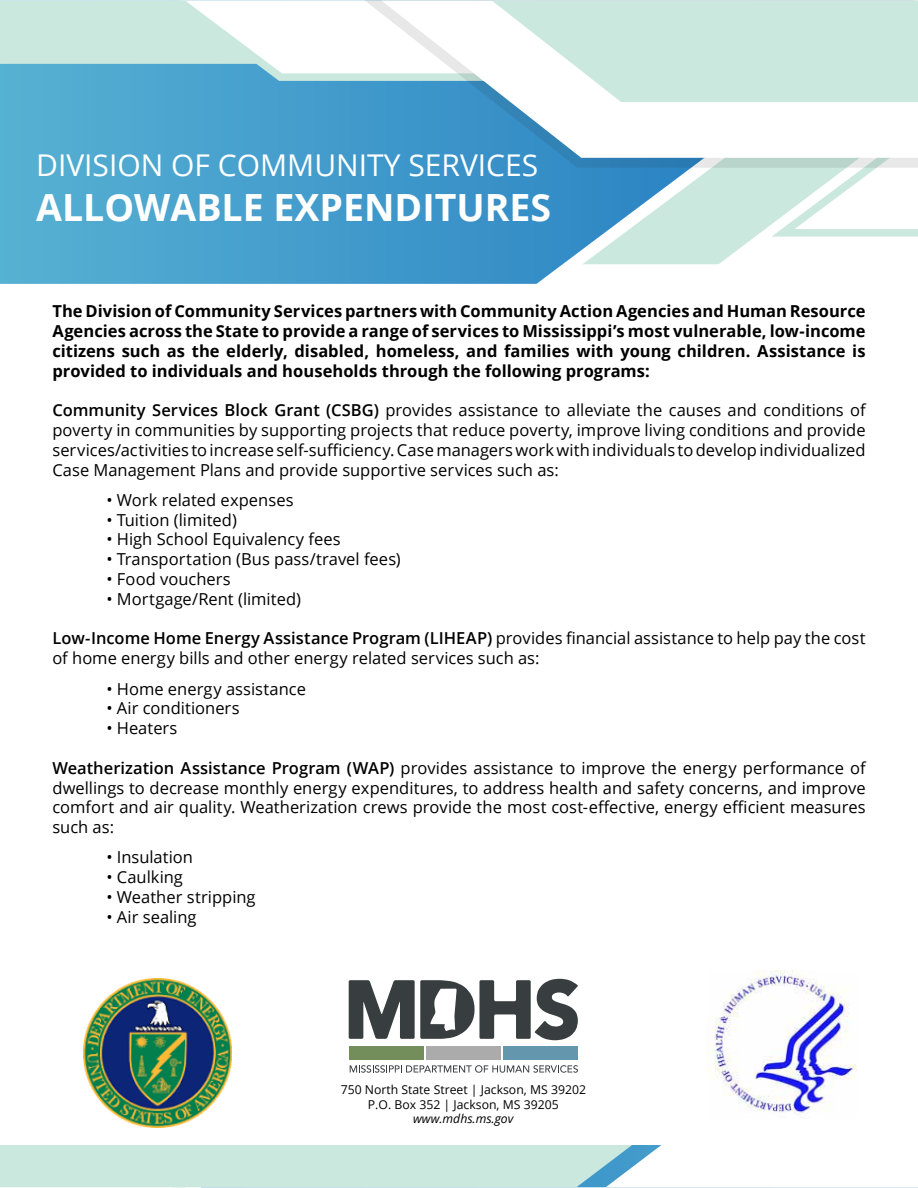
<style>
.page{position:relative;width:918px;height:1188px;background:#fff}
.page>*{position:absolute;margin:0;border:0;box-sizing:border-box;transform-origin:0 0}
.t1{font:700 37.5px "Open Sans";color:#fff}
.t2{font:30px "Open Sans";color:#fff}
.t3{font:16.5px/19.8px "Open Sans";color:#000;text-align:justify}
.t4{font:700 16.5px/19.8px "Open Sans";color:#000;text-align:justify}
.t5{font:12.3px/14.7px "Open Sans";color:#000;text-align:center}
.t6{font:italic 12.3px "Open Sans";color:#000}
.s1{font-weight:600}
</style>
<div class="page">
<svg style="left:0;top:64px;width:719px;height:220px;background:#4da4ce"></svg>
<div style="left:0;top:1px;width:172px;height:63px;background:#cbe8de"></div>
<div style="left:0;top:1145px;width:606px;height:42px;background:#cbe8de"></div>
<svg style="left:606px;top:1145px;width:56px;height:42px"></svg>
<svg style="left:172px;top:1px;width:168px;height:80px"></svg>
<svg style="left:582px;top:168px;width:190px;height:96px;fill:#cbe8de"></svg>
<svg style="left:772px;top:168px;width:146px;height:69px"></svg>
<svg style="left:340px;top:1px;width:578px;height:167px"></svg>
<svg style="left:382px;top:1px;width:536px;height:157px"></svg>
<svg style="left:492px;top:1px;width:426px;height:101px;background:#d2ebe2"></svg>
<img style="left:83px;top:979px;width:149px;height:148px">
<img style="left:707px;top:970px;width:149px;height:145px">
<div style="left:426px;top:1046px;width:75px;height:14px;background:#ababab"></div>
<div style="left:503px;top:1046px;width:75px;height:14px;background:#6497ad"></div>
<div style="left:349px;top:1046px;width:75px;height:14px;background:#738e5b"></div>
<svg style="left:350px;top:1065px;width:228px;height:8px"></svg>
<svg style="left:349px;top:979px;width:229px;height:61px"></svg>
<h2 class="t2" style="left:36px;top:145px;width:504px">DIVISION OF COMMUNITY SERVICES</h2>
<h1 class="t1" style="left:36px;top:181px;width:517px">ALLOWABLE EXPENDITURES</h1>
<p class="t4" style="left:52px;top:301px;width:815px">The Division of Community Services partners with Community Action Agencies and Human Resource Agencies across the State to provide a range of services to Mississippi’s most vulnerable, low-income citizens such as the elderly, disabled, homeless, and families with young children. Assistance is provided to individuals and households through the following programs:</p>
<p class="t3" style="left:52px;top:400px;width:815px"><span class="s1">Community Services Block Grant (CSBG)</span> provides assistance to alleviate the causes and conditions of poverty in communities by supporting projects that reduce poverty, improve living conditions and provide services/activities to increase self-sufficiency. Case managers work with individuals to develop individualized Case Management Plans and provide supportive services such as:</p>
<p class="t3" style="left:106px;top:490px;width:189px">• Work related expenses</p>
<p class="t3" style="left:106px;top:509px;width:132px">• Tuition (limited)</p>
<p class="t3" style="left:106px;top:529px;width:236px">• High School Equivalency fees</p>
<p class="t3" style="left:106px;top:549px;width:296px">• Transportation (Bus pass/travel fees)</p>
<p class="t3" style="left:106px;top:569px;width:126px">• Food vouchers</p>
<p class="t3" style="left:106px;top:589px;width:196px">• Mortgage/Rent (limited)</p>
<p class="t3" style="left:52px;top:628px;width:815px"><span class="s1">Low-Income Home Energy Assistance Program (LIHEAP)</span> provides financial assistance to help pay the cost of home energy bills and other energy related services such as:</p>
<p class="t3" style="left:106px;top:678px;width:201px">• Home energy assistance</p>
<p class="t3" style="left:106px;top:698px;width:135px">• Air conditioners</p>
<p class="t3" style="left:106px;top:718px;width:73px">• Heaters</p>
<p class="t3" style="left:52px;top:757px;width:815px"><span class="s1">Weatherization Assistance Program (WAP)</span> provides assistance to improve the energy performance of dwellings to decrease monthly energy expenditures, to address health and safety concerns, and improve comfort and air quality. Weatherization crews provide the most cost-effective, energy efficient measures such as:</p>
<p class="t3" style="left:106px;top:847px;width:88px">• Insulation</p>
<p class="t3" style="left:106px;top:867px;width:78px">• Caulking</p>
<p class="t3" style="left:106px;top:887px;width:151px">• Weather stripping</p>
<p class="t3" style="left:106px;top:906px;width:92px">• Air sealing</p>
<p class="t5" style="left:341px;top:1082px;width:247px">750 North State Street | Jackson, MS 39202<br>P.O. Box 352 | Jackson, MS 39205</p>
<p class="t6" style="left:413px;top:1110px;width:102px">www.mdhs.ms.gov</p>
</div>
